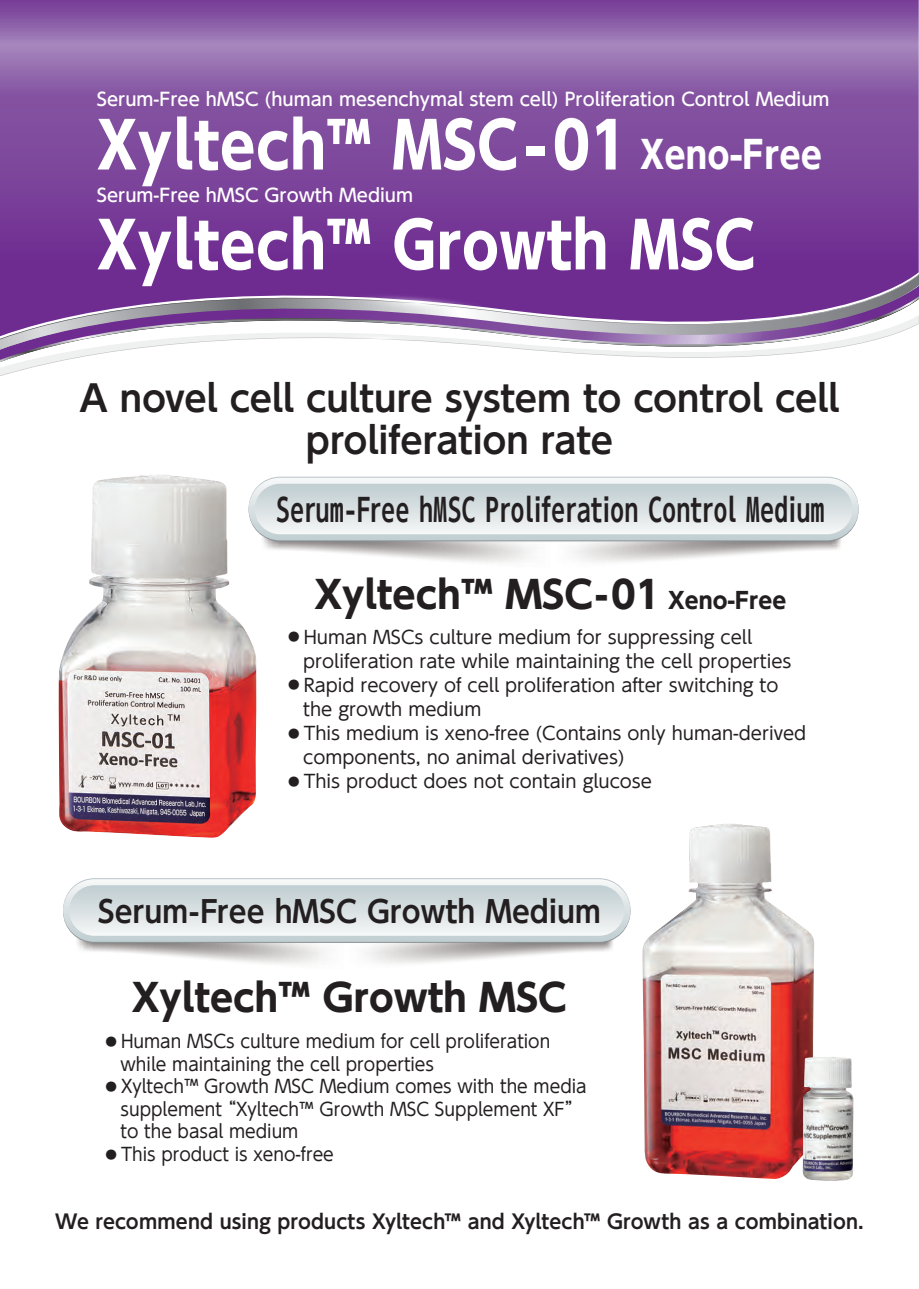
<style>
.page{position:relative;width:919px;height:1289px;background:#fff}
.page>*{position:absolute;margin:0;border:0;box-sizing:border-box;transform-origin:0 0}
.t1{font:700 63px "UD Shin Go C Oeiz Pr 6";color:#fff}
.t2{font:700 37.5px "UD Shin Go Pro";color:#231f20}
.t3{font:700 36px/42px "UD Shin Go Pro De";letter-spacing:-.005em;color:#231f20;text-align:center}
.t4{font:31.5px "UD Shin Go C Ofiz Pr 6 De B";color:#231f20;scale:.9 1}
.t5{font:30px "UD Shin Go C Oniz Pr 6 De B";color:#231f20}
.t6{font:700 19.5px "UD Shin Go Pro De";letter-spacing:.005em;color:#231f20}
.t7{font:18px/24px "UD Shin Go Pro";color:#231f20}
.t8{font:18px/22.5px "UD Shin Go Pro";color:#231f20;scale:.95 1}
.t9{font:500 18px "UD Shin Go Pro";color:#fff}
.s1{font-size:37.5px}
.s2{font-size:22.5px}
.s3{font-size:11.55px}
</style>
<div class="page">
<svg style="left:0;top:0;width:918px;height:274px;background:#814d9f"></svg>
<svg style="left:0;top:275px;width:918px;height:38px;background:#753c93"></svg>
<svg style="left:0;top:313px;width:918px;height:62px"></svg>
<svg style="left:340px;top:333px;width:78px;height:9px"></svg>
<svg style="left:347px;top:293px;width:143px;height:20px"></svg>
<svg style="left:256px;top:512px;width:603px;height:51px"></svg>
<div style="left:249px;top:477px;width:609px;height:63px;background:linear-gradient(to bottom,#f3f5f5,#c2cfd2);border-radius:31px"></div>
<div style="left:255px;top:484px;width:597px;height:50px;background:linear-gradient(to bottom,#beccd0,#f4f6f6);border-radius:25px"></div>
<svg style="left:63px;top:914px;width:568px;height:50px"></svg>
<svg style="left:63px;top:879px;width:567px;height:62px"></svg>
<div style="left:69px;top:885px;width:555px;height:50px;background:linear-gradient(to bottom,#beccd0,#f3f5f5);border-radius:25px"></div>
<img style="left:642px;top:823px;width:172px;height:355px">
<img style="left:802px;top:1056px;width:51px;height:124px">
<img style="left:58px;top:475px;width:198px;height:363px">
<p class="t9" style="left:97px;top:84px;width:734px">Serum-Free hMSC (human mesenchymal stem cell) Proliferation Control Medium</p>
<h1 class="t1" style="left:97px;top:94px;width:727px">Xyltech™ MSC-01 <span class="s1">Xeno-Free</span></h1>
<p class="t9" style="left:97px;top:180px;width:318px">Serum-Free hMSC Growth Medium</p>
<h1 class="t1" style="left:97px;top:194px;width:660px">Xyltech™ Growth MSC</h1>
<h3 class="t3" style="left:79px;top:376px;width:761px">A novel cell culture system to control cell proliferation rate</h3>
<h3 class="t4" style="left:276px;top:484px;width:611px">Serum-Free hMSC Proliferation Control Medium</h3>
<h2 class="t2" style="left:314px;top:563px;width:473px">Xyltech™ MSC-01 <span class="s2">Xeno-Free</span></h2>
<p class="t7" style="left:303px;top:624px;width:489px;text-indent:-15px"><span class="s3">●</span> Human MSCs culture medium for suppressing cell proliferation rate while maintaining the cell properties</p>
<p class="t7" style="left:303px;top:672px;width:476px;text-indent:-15px"><span class="s3">●</span> Rapid recovery of cell proliferation after switching to the growth medium</p>
<p class="t7" style="left:303px;top:720px;width:504px;text-indent:-15px"><span class="s3">●</span> This medium is xeno-free (Contains only human-derived components, no animal derivatives)</p>
<p class="t7" style="left:288px;top:768px;width:365px"><span class="s3">●</span> This product does not contain glucose</p>
<h3 class="t5" style="left:98px;top:887px;width:504px">Serum-Free hMSC Growth Medium</h3>
<h2 class="t2" style="left:132px;top:966px;width:436px">Xyltech™ Growth MSC</h2>
<p class="t8" style="left:121px;top:1029px;width:454px;text-indent:-15px"><span class="s3">●</span> Human MSCs culture medium for cell proliferation while maintaining the cell properties</p>
<p class="t8" style="left:121px;top:1074px;width:492px;text-indent:-15px"><span class="s3">●</span> Xyltech™ Growth MSC Medium comes with the media supplement “Xyltech™ Growth MSC Supplement XF” to the basal medium</p>
<p class="t8" style="left:106px;top:1142px;width:242px"><span class="s3">●</span> This product is xeno-free</p>
<p class="t6" style="left:55px;top:1205px;width:810px">We recommend using products Xyltech™ and Xyltech™ Growth as a combination.</p>
</div>
